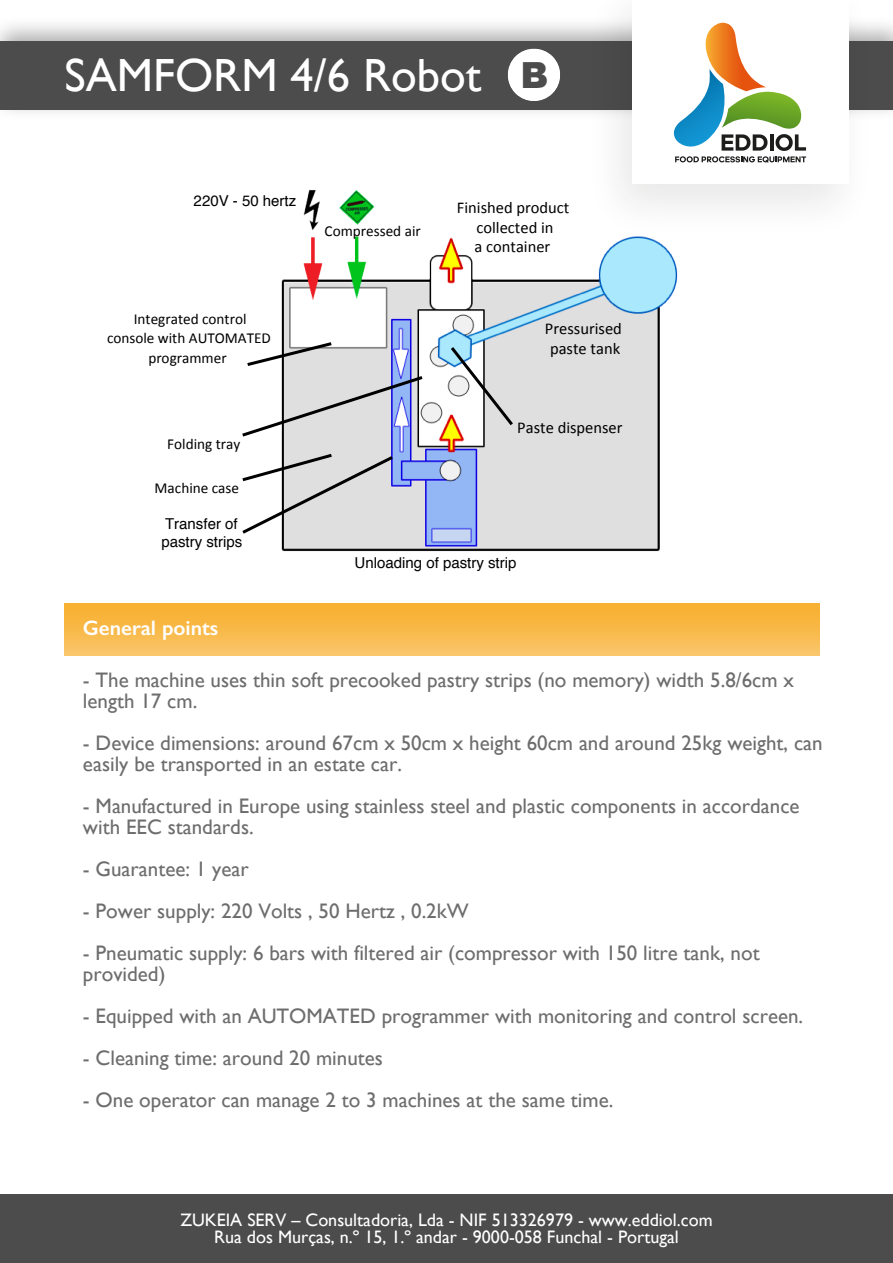
<style>
.page{position:relative;width:893px;height:1263px;background:#fff}
.page>*{position:absolute;margin:0;border:0;box-sizing:border-box;transform-origin:0 0}
.t1{font:46.5px "Gill Sans";color:#fff}
.t2{font:21px/21px "Gill Sans";color:#6d6d6d}
.t3{font:600 21px "Gill Sans";color:#fff}
.t4{font:18px/16.6px "Gill Sans";color:#fff;text-align:center}
.t5{font:16.5px/19.5px "Calibri";color:#000;text-align:center}
.t6{font:15.15px "Calibri";color:#000}
.t7{font:15px/18px "Helvetica";color:#000}
.s1{font-family:"Arial";font-weight:900;font-size:36px;color:#4c4c4c}
</style>
<div class="page">
<img style="left:281px;top:190px;width:397px;height:362px">
<svg style="left:247px;top:340px;width:88px;height:28px"></svg>
<svg style="left:242px;top:374px;width:184px;height:65px"></svg>
<svg style="left:448px;top:344px;width:68px;height:84px"></svg>
<svg style="left:242px;top:452px;width:154px;height:84px"></svg>
<div style="left:65px;top:604px;width:754px;height:51px;background:linear-gradient(to bottom,#f8ae2c,#f9c568)"></div>
<img style="left:0;top:24px;width:893px;height:89px">
<div style="left:0;top:42px;width:893px;height:68px;background:#4c4c4c"></div>
<svg style="left:508px;top:48px;width:52px;height:53px"></svg>
<img style="left:572px;top:17px;width:316px;height:236px">
<div style="left:632px;top:0;width:216px;height:184px;background:#fff"></div>
<div style="left:0;top:1195px;width:893px;height:68px;background:#4c4c4c"></div>
<svg style="left:674px;top:23px;width:132px;height:140px"></svg>
<h1 class="t1" style="left:65px;top:48px;width:485px">SAMFORM 4/6 Robot <span class="s1">B</span></h1>
<p class="t7" style="left:194px;top:192px;width:104px">220V - 50 hertz</p>
<p class="t6" style="left:134px;top:309px;width:114px">Integrated control</p>
<p class="t6" style="left:148px;top:348px;width:80px">programmer</p>
<p class="t6" style="left:107px;top:329px;width:165px">console with AUTOMATED</p>
<p class="t6" style="left:167px;top:434px;width:75px">Folding tray</p>
<p class="t6" style="left:155px;top:478px;width:86px">Machine case</p>
<p class="t7" style="left:161px;top:515px;width:82px">Transfer of pastry strips</p>
<p class="t3" style="left:83px;top:615px;width:137px">General points</p>
<p class="t6" style="left:325px;top:221px;width:98px">Compressed air</p>
<p class="t5" style="left:457px;top:197px;width:114px">Finished product collected in<br>a container</p>
<p class="t5" style="left:545px;top:318px;width:78px">Pressurised paste tank</p>
<p class="t5" style="left:517px;top:417px;width:107px">Paste dispenser</p>
<p class="t7" style="left:355px;top:554px;width:163px">Unloading of pastry strip</p>
<p class="t2" style="left:83px;top:669px;width:712px">- The machine uses thin soft precooked pastry strips (no memory) width 5.8/6cm x length 17 cm.</p>
<p class="t2" style="left:83px;top:732px;width:741px">- Device dimensions: around 67cm x 50cm x height 60cm and around 25kg weight, can easily be transported in an estate car.</p>
<p class="t2" style="left:83px;top:795px;width:718px">- Manufactured in Europe using stainless steel and plastic components in accordance with EEC standards.</p>
<p class="t2" style="left:83px;top:858px;width:167px">- Guarantee: 1 year</p>
<p class="t2" style="left:83px;top:900px;width:387px">- Power supply: 220 Volts , 50 Hertz , 0.2kW</p>
<p class="t2" style="left:83px;top:942px;width:678px">- Pneumatic supply: 6 bars with filtered air (compressor with 150 litre tank, not provided)</p>
<p class="t2" style="left:83px;top:1005px;width:722px">- Equipped with an AUTOMATED programmer with monitoring and control screen.</p>
<p class="t2" style="left:83px;top:1047px;width:301px">- Cleaning time: around 20 minutes</p>
<p class="t2" style="left:83px;top:1089px;width:532px">- One operator can manage 2 to 3 machines at the same time.</p>
<p class="t4" style="left:180px;top:1212px;width:534px">ZUKEIA SERV – Consultadoria, Lda - NIF 513326979 - www.eddiol.com<br>Rua dos Murças, n.º 15, 1.º andar - 9000-058 Funchal - Portugal</p>
</div>
